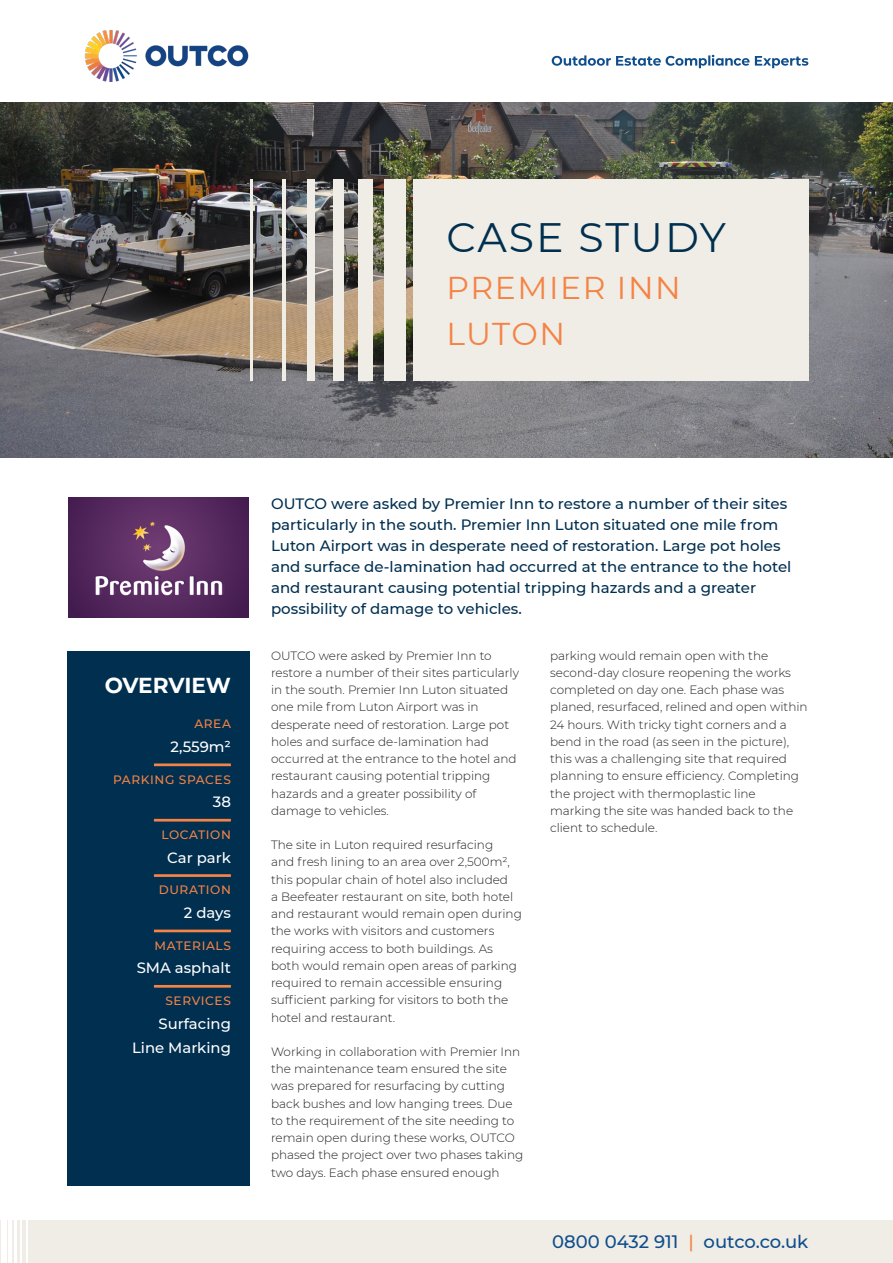
<style>
.page{position:relative;width:893px;height:1263px;background:#fff}
.page>*{position:absolute;margin:0;border:0;box-sizing:border-box;transform-origin:0 0}
.CASE_STUDY_HEADING{font:41.1px "Montserrat";letter-spacing:.04em;color:#002f50}
.t1{font:31.5px/46.5px "Montserrat";letter-spacing:.05em;color:#f58345}
.t2{font:700 21.6px "Montserrat";letter-spacing:-.01em;color:#fff}
.t3{font:500 18px "Montserrat";color:#0f4e8c}
.Intro_text{font:500 15px/21px "Montserrat";color:#002f50}
.Overview_ornage_rule{font:500 14.85px "Montserrat";color:#fff}
.Overview_body_copy{font:500 14.85px "Montserrat";color:#fff}
.Overview_orange_head{font:500 12.15px "Montserrat";letter-spacing:.05em;color:#f58345}
.Overview_body_copy-2{font:500 12.15px "Montserrat";letter-spacing:.05em;color:#f58345}
.Body_Copy{font:300 12px/17.2px "Montserrat";color:#231f20}
.s1{color:#f58345}
</style>
<div class="page">
<div style="left:67px;top:652px;width:183px;height:534px;background:#002f50"></div>
<img style="left:0;top:103px;width:893px;height:355px">
<div style="left:413px;top:179px;width:395px;height:202px;background:#efede5"></div>
<hr style="left:250px;top:179px;width:3px;height:202px;background:#efede5">
<div style="left:333px;top:179px;width:11px;height:202px;background:#efede5"></div>
<hr style="left:282px;top:179px;width:4px;height:202px;background:#efede5">
<div style="left:384px;top:179px;width:22px;height:202px;background:#efede5"></div>
<div style="left:307px;top:179px;width:8px;height:202px;background:#efede5"></div>
<div style="left:358px;top:179px;width:15px;height:202px;background:#efede5"></div>
<hr style="left:154px;top:763px;width:77px;height:3px;background:#f58345">
<hr style="left:154px;top:819px;width:77px;height:2px;background:#f58345">
<hr style="left:154px;top:874px;width:77px;height:3px;background:#f58345">
<hr style="left:154px;top:929px;width:77px;height:3px;background:#f58345">
<hr style="left:154px;top:985px;width:77px;height:3px;background:#f58345">
<div style="left:34px;top:1220px;width:859px;height:43px;background:#efede5"></div>
<hr style="left:0;top:1220px;width:1px;height:43px;background:#efede5">
<hr style="left:17px;top:1220px;width:3px;height:43px;background:#efede5">
<hr style="left:7px;top:1220px;width:1px;height:43px;background:#efede5">
<hr style="left:28px;top:1220px;width:4px;height:43px;background:#efede5">
<hr style="left:12px;top:1220px;width:2px;height:43px;background:#efede5">
<hr style="left:23px;top:1220px;width:3px;height:43px;background:#efede5">
<svg style="left:552px;top:55px;width:256px;height:13px"></svg>
<img style="left:68px;top:498px;width:180px;height:120px">
<img style="left:84px;top:31px;width:165px;height:50px">
<p class="CASE_STUDY_HEADING" style="left:446px;top:209px;width:281px">CASE STUDY</p>
<p class="t1" style="left:446px;top:263px;width:236px">PREMIER INN<br>LUTON</p>
<p class="t2" style="left:105px;top:669px;width:128px">OVERVIEW</p>
<p class="Overview_orange_head" style="left:194px;top:715px;width:38px">AREA</p>
<p class="Overview_ornage_rule" style="left:171px;top:736px;width:62px">2,559m²</p>
<p class="Overview_orange_head" style="left:113px;top:771px;width:119px">PARKING SPACES</p>
<p class="Overview_ornage_rule" style="left:213px;top:792px;width:20px">38</p>
<p class="Overview_orange_head" style="left:161px;top:826px;width:71px">LOCATION</p>
<p class="Overview_ornage_rule" style="left:167px;top:847px;width:65px">Car park</p>
<p class="Overview_orange_head" style="left:159px;top:881px;width:74px">DURATION</p>
<p class="Overview_ornage_rule" style="left:184px;top:902px;width:49px">2 days</p>
<p class="Overview_body_copy-2" style="left:155px;top:937px;width:78px">MATERIALS</p>
<p class="Overview_ornage_rule" style="left:137px;top:958px;width:96px">SMA asphalt</p>
<p class="Overview_orange_head" style="left:165px;top:992px;width:67px">SERVICES</p>
<p class="Overview_body_copy" style="left:158px;top:1013px;width:74px">Surfacing</p>
<p class="Overview_body_copy" style="left:132px;top:1037px;width:100px">Line Marking</p>
<p class="Intro_text" style="left:271px;top:492px;width:522px">OUTCO were asked by Premier Inn to restore a number of their sites particularly in the south. Premier Inn Luton situated one mile from Luton Airport was in desperate need of restoration. Large pot holes and surface de-lamination had occurred at the entrance to the hotel and restaurant causing potential tripping hazards and a greater possibility of damage to vehicles.</p>
<p class="Body_Copy" style="left:271px;top:646px;width:249px">OUTCO were asked by Premier Inn to restore a number of their sites particularly in the south. Premier Inn Luton situated one mile from Luton Airport was in desperate need of restoration. Large pot holes and surface de-lamination had occurred at the entrance to the hotel and restaurant causing potential tripping hazards and a greater possibility of damage to vehicles.</p>
<p class="Body_Copy" style="left:271px;top:836px;width:252px">The site in Luton required resurfacing<br>and fresh lining to an area over 2,500m², this popular chain of hotel also included<br>a Beefeater restaurant on site, both hotel and restaurant would remain open during the works with visitors and customers requiring access to both buildings. As both would remain open areas of parking required to remain accessible ensuring sufficient parking for visitors to both the hotel and restaurant.</p>
<p class="Body_Copy" style="left:271px;top:1043px;width:254px">Working in collaboration with Premier Inn the maintenance team ensured the site was prepared for resurfacing by cutting back bushes and low hanging trees. Due to the requirement of the site needing to remain open during these works, OUTCO phased the project over two phases taking two days. Each phase ensured enough</p>
<p class="Body_Copy" style="left:550px;top:646px;width:259px">parking would remain open with the second-day closure reopening the works completed on day one. Each phase was planed, resurfaced, relined and open within 24 hours. With tricky tight corners and a bend in the road (as seen in the picture), this was a challenging site that required planning to ensure efficiency. Completing the project with thermoplastic line marking the site was handed back to the client to schedule.</p>
<p class="t3" style="left:552px;top:1229px;width:258px">0800 0432 911 <span class="s1">|</span> outco.co.uk</p>
</div>
